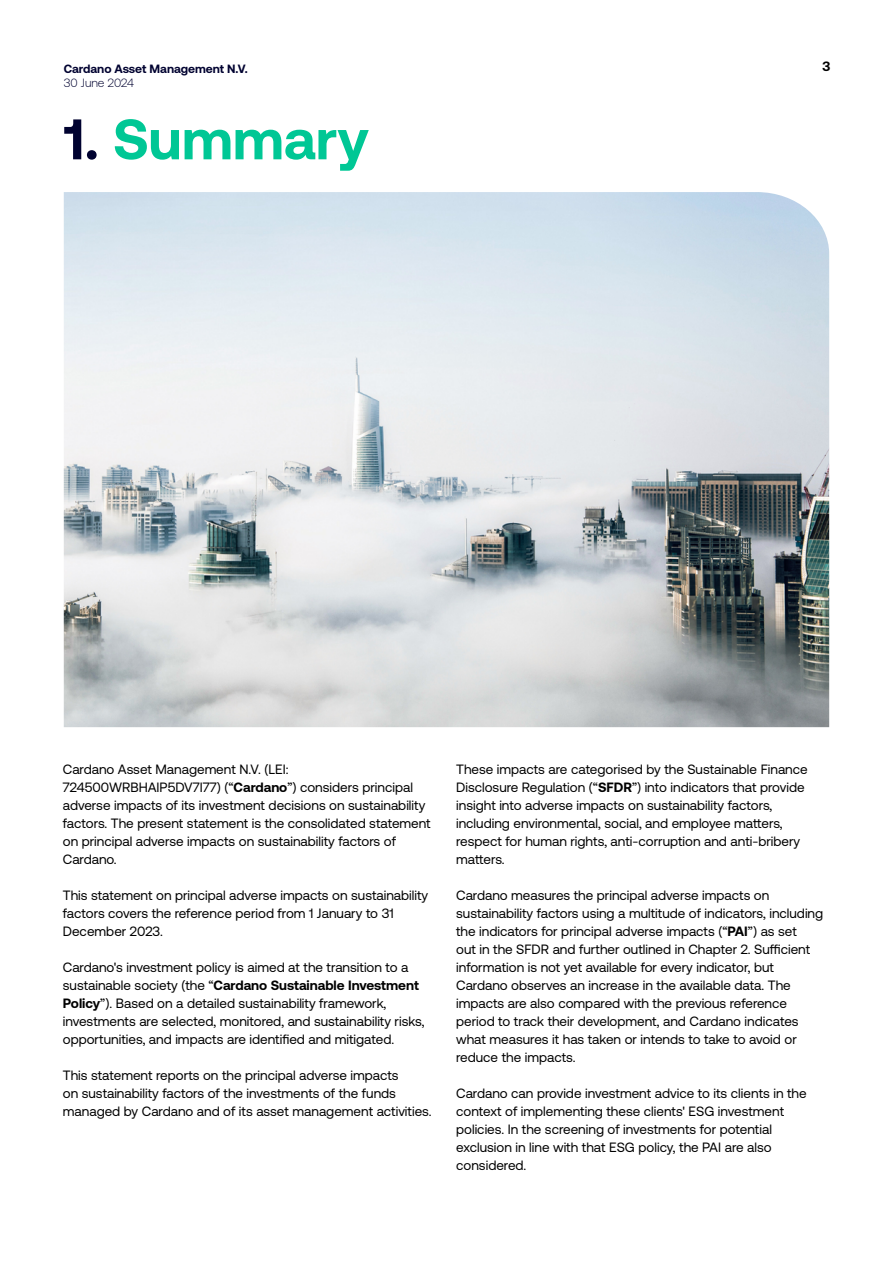
<style>
.page{position:relative;width:893px;height:1263px;background:#fff}
.page>*{position:absolute;margin:0;border:0;box-sizing:border-box;transform-origin:0 0}
.t1{font:700 57px "Aeonik";color:#00c795}
.t2{font:13.5px/18px "Aeonik";color:#000}
.t3{font:700 13.5px "Aeonik";color:#000}
.t4{font:700 12px "Aeonik";color:#000230}
.t5{font:300 12px "Aeonik";color:#000230}
.s1{color:#000230}
.s2{font-weight:700}
</style>
<div class="page">
<img style="left:64px;top:192px;width:765px;height:535px">
<p class="t4" style="left:64px;top:62px;width:186px">Cardano Asset Management N.V.</p>
<p class="t3" style="left:822px;top:59px;width:9px">3</p>
<p class="t5" style="left:64px;top:76px;width:72px">30 June 2024</p>
<h1 class="t1" style="left:64px;top:107px;width:306px"><span class="s1">1.</span> Summary</h1>
<p class="t2" style="left:63px;top:760px;width:369px">Cardano Asset Management N.V. (LEI:<br>724500WRBHAIP5DV7I77) (“<span class="s2">Cardano</span>”) considers principal adverse impacts of its investment decisions on sustainability factors. The present statement is the consolidated statement on principal adverse impacts on sustainability factors of Cardano.</p>
<p class="t2" style="left:63px;top:886px;width:367px">This statement on principal adverse impacts on sustainability factors covers the reference period from 1 January to 31<br>December 2023.</p>
<p class="t2" style="left:63px;top:958px;width:363px">Cardano's investment policy is aimed at the transition to a sustainable society (the “<span class="s2">Cardano Sustainable Investment Policy</span>”). Based on a detailed sustainability framework, investments are selected, monitored, and sustainability risks, opportunities, and impacts are identified and mitigated.</p>
<p class="t2" style="left:63px;top:1066px;width:370px">This statement reports on the principal adverse impacts<br>on sustainability factors of the investments of the funds managed by Cardano and of its asset management activities.</p>
<p class="t2" style="left:456px;top:760px;width:353px">These impacts are categorised by the Sustainable Finance Disclosure Regulation (“<span class="s2">SFDR</span>”) into indicators that provide insight into adverse impacts on sustainability factors, including environmental, social, and employee matters, respect for human rights, anti-corruption and anti-bribery matters.</p>
<p class="t2" style="left:456px;top:886px;width:369px">Cardano measures the principal adverse impacts on sustainability factors using a multitude of indicators, including the indicators for principal adverse impacts (“<span class="s2">PAI</span>”) as set<br>out in the SFDR and further outlined in Chapter 2. Sufficient information is not yet available for every indicator, but Cardano observes an increase in the available data. The impacts are also compared with the previous reference period to track their development, and Cardano indicates what measures it has taken or intends to take to avoid or reduce the impacts.</p>
<p class="t2" style="left:456px;top:1084px;width:352px">Cardano can provide investment advice to its clients in the context of implementing these clients' ESG investment policies. In the screening of investments for potential exclusion in line with that ESG policy, the PAI are also considered.</p>
</div>
